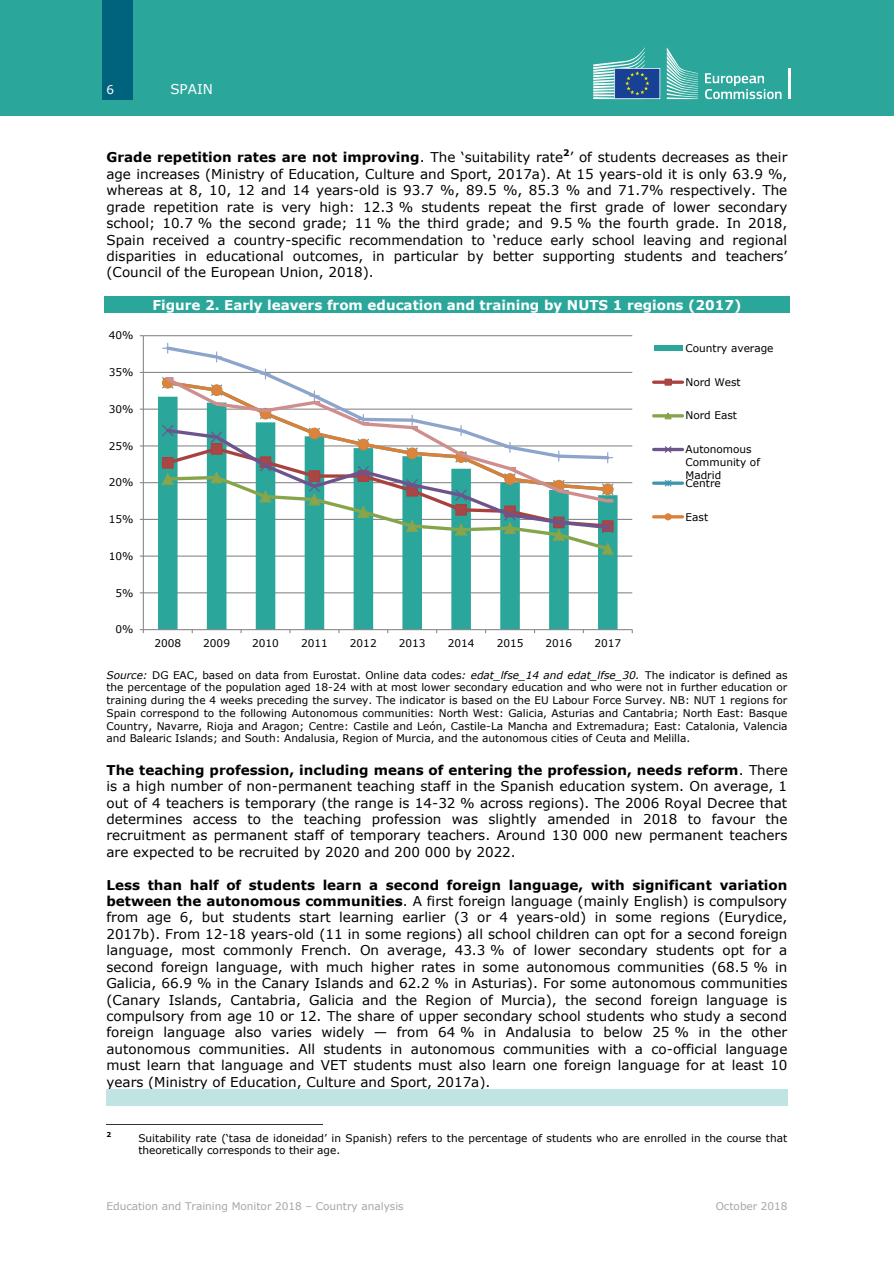
<style>
.page{position:relative;width:894px;height:1263px;background:#fff}
.page>*{position:absolute;margin:0;border:0;box-sizing:border-box;transform-origin:0 0}
.t1{font:13.5px/16.4px "Verdana";color:#000;text-align:justify}
.t2{font:700 13.5px "Verdana";color:#fff}
.t3{font:13.5px "Verdana";color:#fff}
.t4{font:12px "Verdana";color:#fff}
.t5{font:10.5px/12.8px "Verdana";color:#000;text-align:justify}
.t6{font:10.5px "Verdana";color:#a6a6a6}
.t7{font:700 6.75px "Verdana";color:#000}
.s1{font-weight:700}
.s2{font-style:italic}
</style>
<div class="page">
<div style="left:0;top:0;width:893px;height:116px;background:#2aa69b"></div>
<div style="left:102px;top:0;width:31px;height:99px;background:#00637e"></div>
<svg style="left:705px;top:73px;width:76px;height:26px"></svg>
<hr style="left:788px;top:68px;width:2px;height:31px;background:#fff">
<svg style="left:666px;top:47px;width:31px;height:52px"></svg>
<svg style="left:593px;top:47px;width:67px;height:52px"></svg>
<div style="left:104px;top:297px;width:685px;height:16px;background:#2aa69b"></div>
<div style="left:106px;top:1089px;width:681px;height:17px;background:#bfe4e1"></div>
<hr style="left:106px;top:1124px;width:216px;height:1px;background:#333">
<hr style="left:143px;top:592px;width:489px;height:1px;background:#868686">
<hr style="left:143px;top:556px;width:489px;height:1px;background:#868686">
<hr style="left:143px;top:519px;width:489px;height:1px;background:#868686">
<hr style="left:143px;top:482px;width:489px;height:1px;background:#868686">
<hr style="left:143px;top:445px;width:489px;height:1px;background:#868686">
<hr style="left:143px;top:409px;width:489px;height:1px;background:#868686">
<hr style="left:143px;top:372px;width:489px;height:1px;background:#868686">
<hr style="left:143px;top:335px;width:489px;height:1px;background:#868686">
<svg style="left:158px;top:397px;width:459px;height:232px"></svg>
<hr style="left:143px;top:336px;width:1px;height:294px;background:#868686">
<hr style="left:143px;top:629px;width:489px;height:1px;background:#868686">
<svg style="left:167px;top:347px;width:99px;height:22px"></svg>
<svg style="left:162px;top:343px;width:11px;height:10px"></svg>
<svg style="left:211px;top:352px;width:11px;height:10px"></svg>
<svg style="left:161px;top:369px;width:453px;height:190px"></svg>
<div style="left:653px;top:346px;width:29px;height:5px;background:#2aa69b"></div>
<hr style="left:653px;top:381px;width:29px;height:3px;background:#a8423f">
<div style="left:664px;top:379px;width:7px;height:7px;border:1px solid #a8423f"></div>
<svg style="left:653px;top:414px;width:29px;height:4px"></svg>
<svg style="left:663px;top:412px;width:9px;height:8px"></svg>
<hr style="left:653px;top:448px;width:29px;height:3px;background:#6e548d">
<svg style="left:663px;top:446px;width:9px;height:7px"></svg>
<svg style="left:653px;top:481px;width:29px;height:4px"></svg>
<svg style="left:663px;top:480px;width:9px;height:7px"></svg>
<hr style="left:653px;top:515px;width:29px;height:3px;background:#da8137">
<div style="left:664px;top:513px;width:7px;height:7px;border:1px solid #da8137;border-radius:50%"></div>
<p class="t4" style="left:106px;top:82px;width:9px">6</p>
<p class="t3" style="left:170px;top:81px;width:44px">SPAIN</p>
<p class="t1" style="left:106px;top:149px;width:682px"><span class="s1">Grade repetition rates are not improving</span>. The ‘suitability rate<sup>2</sup>’ of students decreases as their age increases (Ministry of Education, Culture and Sport, 2017a). At 15 years-old it is only 63.9 %, whereas at 8, 10, 12 and 14 years-old is 93.7 %, 89.5 %, 85.3 % and 71.7% respectively. The grade repetition rate is very high: 12.3 % students repeat the first grade of lower secondary school; 10.7 % the second grade; 11 % the third grade; and 9.5 % the fourth grade. In 2018, Spain received a country-specific recommendation to ‘reduce early school leaving and regional disparities in educational outcomes, in particular by better supporting students and teachers’ (Council of the European Union, 2018).</p>
<p class="t2" style="left:152px;top:297px;width:590px">Figure 2. Early leavers from education and training by NUTS 1 regions (2017)</p>
<p class="t5" style="left:109px;top:329px;width:26px">40%</p>
<p class="t5" style="left:109px;top:366px;width:26px">35%</p>
<p class="t5" style="left:109px;top:402px;width:26px">30%</p>
<p class="t5" style="left:109px;top:439px;width:26px">25%</p>
<p class="t5" style="left:109px;top:476px;width:26px">20%</p>
<p class="t5" style="left:109px;top:512px;width:26px">15%</p>
<p class="t5" style="left:109px;top:549px;width:26px">10%</p>
<p class="t5" style="left:115px;top:586px;width:19px">5%</p>
<p class="t5" style="left:115px;top:623px;width:19px">0%</p>
<p class="t5" style="left:154px;top:637px;width:28px">2008</p>
<p class="t5" style="left:203px;top:637px;width:28px">2009</p>
<p class="t5" style="left:252px;top:637px;width:28px">2010</p>
<p class="t5" style="left:301px;top:637px;width:28px">2011</p>
<p class="t5" style="left:350px;top:637px;width:28px">2012</p>
<p class="t5" style="left:398px;top:637px;width:28px">2013</p>
<p class="t5" style="left:447px;top:637px;width:28px">2014</p>
<p class="t5" style="left:496px;top:637px;width:28px">2015</p>
<p class="t5" style="left:545px;top:637px;width:28px">2016</p>
<p class="t5" style="left:594px;top:637px;width:28px">2017</p>
<p class="t5" style="left:685px;top:342px;width:89px">Country average</p>
<p class="t5" style="left:685px;top:375px;width:57px">Nord West</p>
<p class="t5" style="left:685px;top:409px;width:53px">Nord East</p>
<p class="t5" style="left:685px;top:443px;width:68px">Autonomous</p>
<p class="t5" style="left:685px;top:455px;width:76px">Community of</p>
<p class="t5" style="left:685px;top:468px;width:37px">Madrid</p>
<p class="t5" style="left:685px;top:476px;width:37px">Centre</p>
<p class="t5" style="left:685px;top:510px;width:24px">East</p>
<p class="t5" style="left:106px;top:668px;width:682px"><span class="s2">Source:</span> DG EAC, based on data from Eurostat. Online data codes<span class="s2">: edat_lfse_14 and edat_lfse_30.</span> The indicator is defined as the percentage of the population aged 18-24 with at most lower secondary education and who were not in further education or training during the 4 weeks preceding the survey. The indicator is based on the EU Labour Force Survey. NB: NUT 1 regions for Spain correspond to the following Autonomous communities: North West: Galicia, Asturias and Cantabria; North East: Basque Country, Navarre, Rioja and Aragon; Centre: Castile and León, Castile-La Mancha and Extremadura; East: Catalonia, Valencia and Balearic Islands; and South: Andalusia, Region of Murcia, and the autonomous cities of Ceuta and Melilla.</p>
<p class="t1" style="left:106px;top:761px;width:682px"><span class="s1">The teaching profession, including means of entering the profession, needs reform</span>. There is a high number of non-permanent teaching staff in the Spanish education system. On average, 1 out of 4 teachers is temporary (the range is 14-32 % across regions). The 2006 Royal Decree that determines access to the teaching profession was slightly amended in 2018 to favour the recruitment as permanent staff of temporary teachers. Around 130 000 new permanent teachers are expected to be recruited by 2020 and 200 000 by 2022.</p>
<p class="t1" style="left:106px;top:876px;width:682px"><span class="s1">Less than half of students learn a second foreign language, with significant variation between the autonomous communities</span>. A first foreign language (mainly English) is compulsory from age 6, but students start learning earlier (3 or 4 years-old) in some regions (Eurydice, 2017b). From 12-18 years-old (11 in some regions) all school children can opt for a second foreign language, most commonly French. On average, 43.3 % of lower secondary students opt for a second foreign language, with much higher rates in some autonomous communities (68.5 % in Galicia, 66.9 % in the Canary Islands and 62.2 % in Asturias). For some autonomous communities (Canary Islands, Cantabria, Galicia and the Region of Murcia), the second foreign language is compulsory from age 10 or 12. The share of upper secondary school students who study a second foreign language also varies widely — from 64 % in Andalusia to below 25 % in the other autonomous communities. All students in autonomous communities with a co-official language must learn that language and VET students must also learn one foreign language for at least 10 years (Ministry of Education, Culture and Sport, 2017a).</p>
<p class="t7" style="left:106px;top:1130px;width:6px">2</p>
<p class="t5" style="left:138px;top:1131px;width:650px">Suitability rate (‘tasa de idoneidad’ in Spanish) refers to the percentage of students who are enrolled in the course that theoretically corresponds to their age.</p>
<p class="t6" style="left:106px;top:1200px;width:299px">Education and Training Monitor 2018 – Country analysis</p>
<p class="t6" style="left:715px;top:1200px;width:73px">October 2018</p>
</div>
